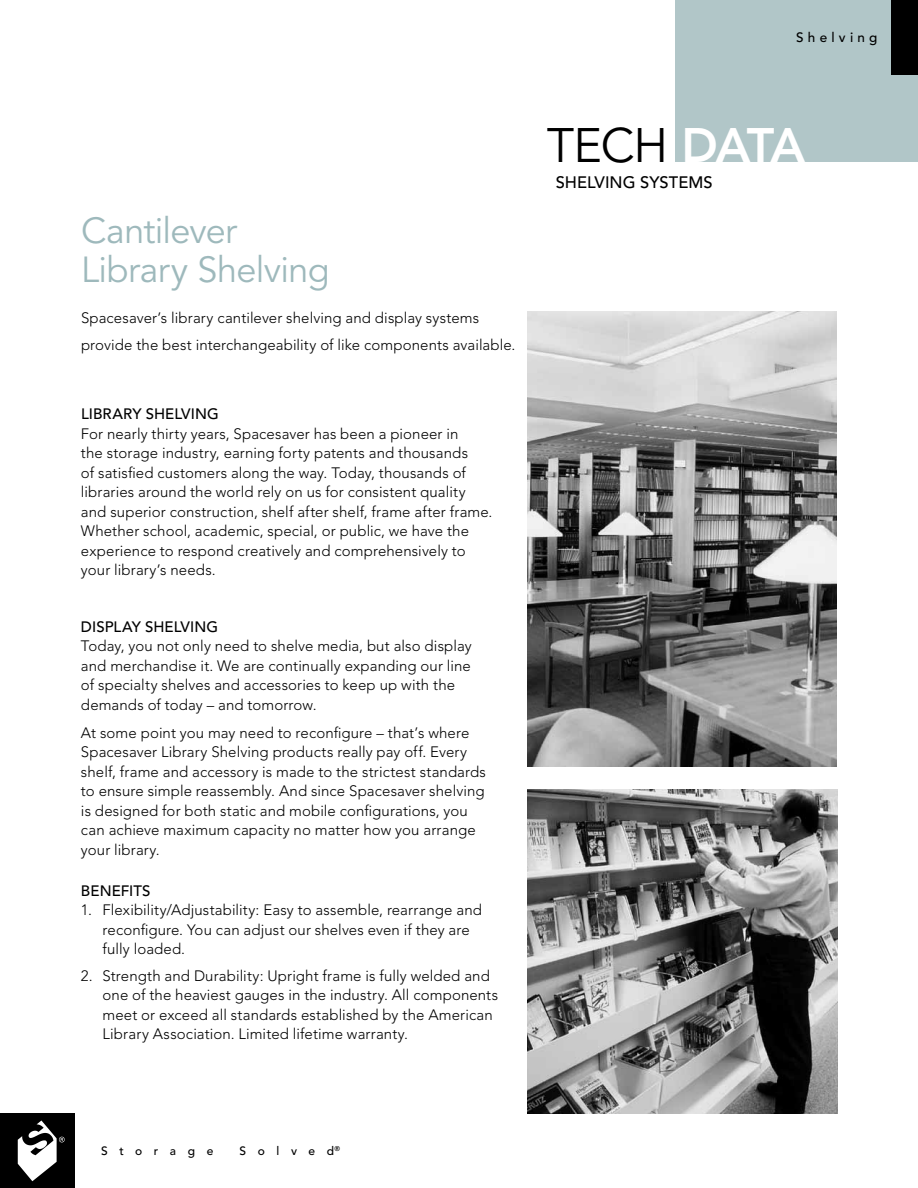
<style>
.page{position:relative;width:918px;height:1188px;background:#fff}
.page>*{position:absolute;margin:0;border:0;box-sizing:border-box;transform-origin:0 0}
.t1{font:48px "Avenir";color:#000}
.t2{font:36px/39px "Avenir";letter-spacing:-.02em;color:#9eb9bc}
.t3{font:500 16.5px "Avenir";color:#000}
.t4{font:300 15px/19.5px "Avenir";letter-spacing:.005em;color:#000}
.t5{font:500 15px "Avenir";letter-spacing:.005em;color:#000}
.t6{font:500 13.5px "Avenir";color:#000}
.t7{font:500 12px "Avenir";letter-spacing:.97em;color:#000}
.s1{font-weight:800;color:#fff}
</style>
<div class="page">
<div style="left:675px;top:0;width:243px;height:162px;background:#b1c6c8"></div>
<div style="left:0;top:1114px;width:74px;height:74px;background:#000"></div>
<svg style="left:18px;top:1120px;width:47px;height:61px"></svg>
<div style="left:891px;top:0;width:27px;height:74px;background:#000"></div>
<img style="left:528px;top:312px;width:309px;height:455px">
<img style="left:528px;top:789px;width:309px;height:325px">
<h2 class="t2" style="left:81px;top:213px;width:250px">Cantilever<br>Library Shelving</h2>
<p class="t4" style="left:81px;top:304px;width:436px;line-height:27px">Spacesaver’s library cantilever shelving and display systems provide the best interchangeability of like components available.</p>
<p class="t5" style="left:81px;top:406px;width:139px">library shelving</p>
<p class="t4" style="left:81px;top:424px;width:413px">For nearly thirty years, Spacesaver has been a pioneer in<br>the storage industry, earning forty patents and thousands<br>of satisfied customers along the way. Today, thousands of libraries around the world rely on us for consistent quality and superior construction, shelf after shelf, frame after frame.<br>Whether school, academic, special, or public, we have the experience to respond creatively and comprehensively to your library’s needs.</p>
<p class="t5" style="left:81px;top:618px;width:82px">DISPLAY SHELVI</p>
<p class="t5" style="left:194px;top:618px;width:23px">NG</p>
<p class="t4" style="left:81px;top:636px;width:392px">Today, you not only need to shelve media, but also display and merchandise it. We are continually expanding our line of specialty shelves and accessories to keep up with the demands of today – and tomorrow.</p>
<p class="t4" style="left:81px;top:723px;width:407px">At some point you may need to reconfigure – that’s where Spacesaver Library Shelving products really pay off. Every shelf, frame and accessory is made to the strictest standards to ensure simple reassembly. And since Spacesaver shelving is designed for both static and mobile configurations, you can achieve maximum capacity no matter how you arrange your library.</p>
<p class="t5" style="left:81px;top:882px;width:39px">BENEFIT</p>
<p class="t5" style="left:142px;top:882px;width:10px">S</p>
<p class="t4" style="left:103px;top:900px;width:381px;text-indent:-22px">1. Flexibility/Adjustability: Easy to assemble, rearrange and reconfigure. You can adjust our shelves even if they are fully loaded.</p>
<p class="t4" style="left:103px;top:966px;width:397px;text-indent:-22px">2. Strength and Durability: Upright frame is fully welded and one of the heaviest gauges in the industry. All components meet or exceed all standards established by the American Library Association. Limited lifetime warranty.</p>
<p class="t6" style="left:796px;top:30px;width:83px">Shelving</p>
<h1 class="t1" style="left:547px;top:118px;width:260px">TECH <span class="s1">DATA</span></h1>
<p class="t3" style="left:556px;top:173px;width:19px">SHELVI</p>
<p class="t3" style="left:610px;top:173px;width:72px">NG SYSTEM</p>
<p class="t3" style="left:703px;top:173px;width:11px">S</p>
<p class="t7" style="left:101px;top:1144px;width:114px">Storage</p>
<p class="t7" style="left:240px;top:1144px;width:102px">Solved<sup>®</sup></p>
</div>
